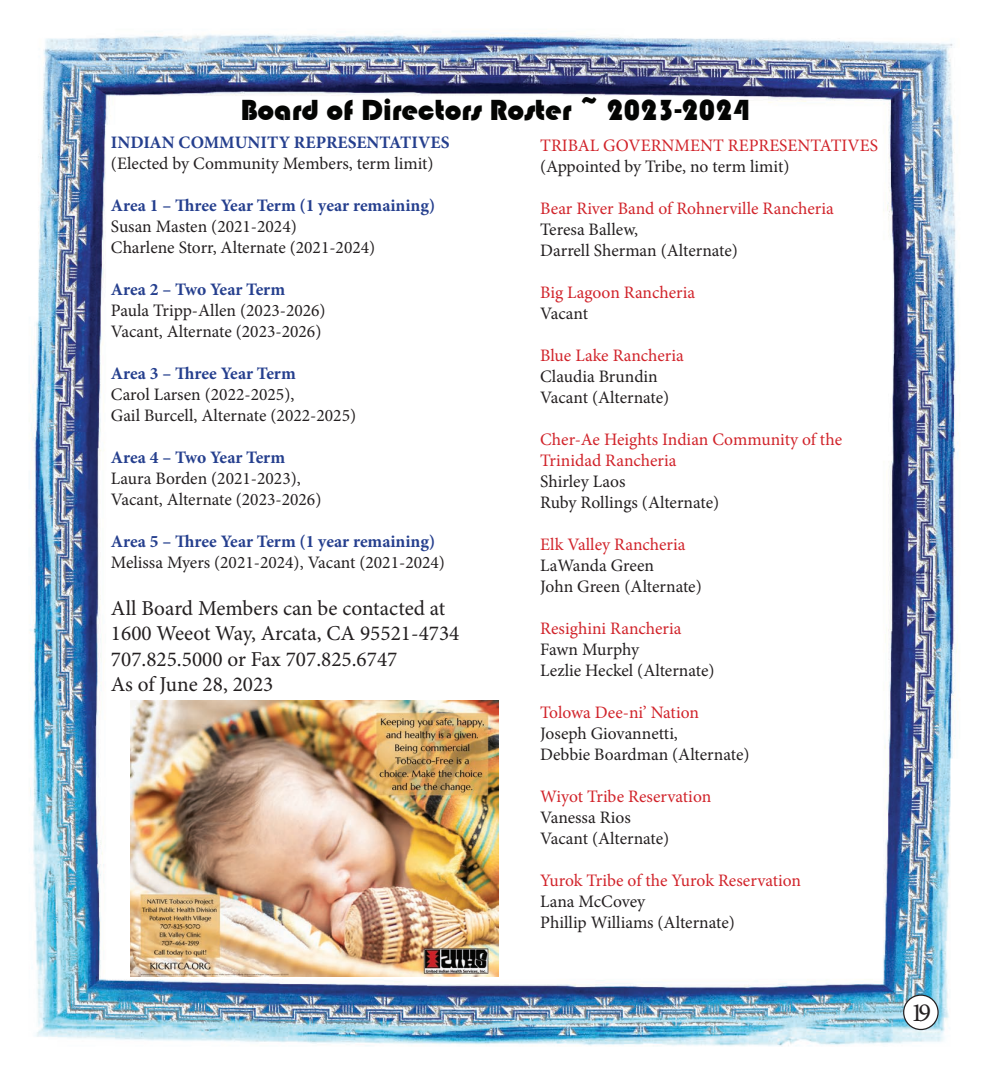
<style>
.page{position:relative;width:990px;height:1080px;background:#fff}
.page>*{position:absolute;margin:0;border:0;box-sizing:border-box;transform-origin:0 0}
.t1{font:30px "Bauhaus 93";color:#040503}
.t2{font:26.25px "Minion Pro";color:#231f20}
.t3{font:21.25px/25.5px "Minion Pro";color:#231f20}
.t4{font:17.5px/21px "Minion Pro";color:#231f20}
.t5{font:17.5px/21px "Minion Pro";color:#d1232a}
.t6{font:700 17.5px "Minion Pro";letter-spacing:-.005em;color:#253f8e}
</style>
<div class="page">
<img style="left:30px;top:33px;width:930px;height:1013px">
<div style="left:904px;top:995px;width:34px;height:35px;background:#fff;border-radius:50%"></div>
<div style="left:903px;top:995px;width:36px;height:35px;border:1px solid #231f20;border-radius:50%"></div>
<img style="left:131px;top:700px;width:368px;height:276px">
<h1 class="t1" style="left:240px;top:93px;width:511px">Board of Directors Roster ~ 2023-2024</h1>
<p class="t6" style="left:111px;top:130px;width:340px">INDIAN COMMUNITY REPRESENTATIVES</p>
<p class="t4" style="left:111px;top:153px;width:324px">(Elected by Community Members, term limit)</p>
<p class="t6" style="left:111px;top:193px;width:326px">Area 1 – Three Year Term (1 year remaining)</p>
<p class="t4" style="left:111px;top:216px;width:266px">Susan Masten (2021-2024)<br>Charlene Storr, Alternate (2021-2024)</p>
<p class="t6" style="left:111px;top:277px;width:176px">Area 2 – Two Year Term</p>
<p class="t4" style="left:111px;top:300px;width:216px">Paula Tripp-Allen (2023-2026)<br>Vacant, Alternate (2023-2026)</p>
<p class="t6" style="left:111px;top:361px;width:186px">Area 3 – Three Year Term</p>
<p class="t4" style="left:111px;top:384px;width:247px">Carol Larsen (2022-2025),<br>Gail Burcell, Alternate (2022-2025)</p>
<p class="t6" style="left:111px;top:445px;width:176px">Area 4 – Two Year Term</p>
<p class="t4" style="left:111px;top:468px;width:212px">Laura Borden (2021-2023),<br>Vacant, Alternate (2023-2026)</p>
<p class="t6" style="left:111px;top:529px;width:326px">Area 5 – Three Year Term (1 year remaining)</p>
<p class="t4" style="left:111px;top:552px;width:336px">Melissa Myers (2021-2024), Vacant (2021-2024)</p>
<p class="t3" style="left:111px;top:595px;width:350px">All Board Members can be contacted at<br>1600 Weeot Way, Arcata, CA 95521-4734<br>707.825.5000 or Fax 707.825.6747<br>As of June 28, 2023</p>
<p class="t5" style="left:540px;top:135px;width:339px">TRIBAL GOVERNMENT REPRESENTATIVES</p>
<p class="t4" style="left:540px;top:156px;width:251px">(Appointed by Tribe, no term limit)</p>
<p class="t5" style="left:540px;top:198px;width:295px">Bear River Band of Rohnerville Rancheria</p>
<p class="t4" style="left:540px;top:219px;width:199px">Teresa Ballew,<br>Darrell Sherman (Alternate)</p>
<p class="t5" style="left:540px;top:282px;width:156px">Big Lagoon Rancheria</p>
<p class="t4" style="left:540px;top:303px;width:49px">Vacant</p>
<p class="t5" style="left:540px;top:345px;width:145px">Blue Lake Rancheria</p>
<p class="t4" style="left:540px;top:366px;width:131px">Claudia Brundin<br>Vacant (Alternate)</p>
<p class="t5" style="left:540px;top:429px;width:303px">Cher-Ae Heights Indian Community of the<br>Trinidad Rancheria</p>
<p class="t4" style="left:540px;top:471px;width:180px">Shirley Laos<br>Ruby Rollings (Alternate)</p>
<p class="t5" style="left:540px;top:534px;width:147px">Elk Valley Rancheria</p>
<p class="t4" style="left:540px;top:555px;width:163px">LaWanda Green<br>John Green (Alternate)</p>
<p class="t5" style="left:540px;top:618px;width:143px">Resighini Rancheria</p>
<p class="t4" style="left:540px;top:639px;width:176px">Fawn Murphy<br>Lezlie Heckel (Alternate)</p>
<p class="t5" style="left:540px;top:702px;width:160px">Tolowa Dee-ni’ Nation</p>
<p class="t4" style="left:540px;top:723px;width:211px">Joseph Giovannetti,<br>Debbie Boardman (Alternate)</p>
<p class="t5" style="left:540px;top:786px;width:173px">Wiyot Tribe Reservation</p>
<p class="t4" style="left:540px;top:807px;width:131px">Vanessa Rios<br>Vacant (Alternate)</p>
<p class="t5" style="left:540px;top:870px;width:262px">Yurok Tribe of the Yurok Reservation</p>
<p class="t4" style="left:540px;top:891px;width:196px">Lana McCovey<br>Phillip Williams (Alternate)</p>
<h2 class="t2" style="left:911px;top:995px;width:22px">19</h2>
</div>
